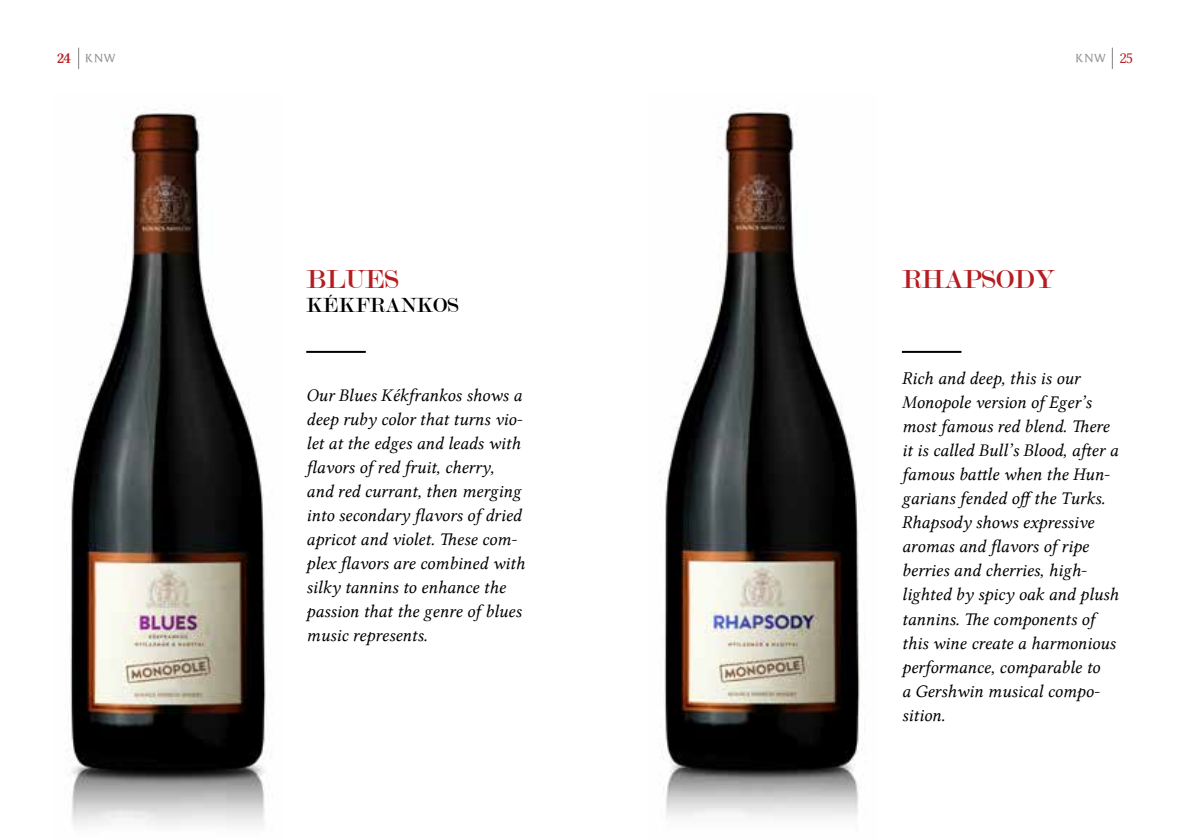
<style>
.page{position:relative;width:1191px;height:840px;background:#fff}
.page>*{position:absolute;margin:0;border:0;box-sizing:border-box;transform-origin:0 0}
.t1{font:28px "Modern";color:#b61d22}
.t2{font:22px "Modern";letter-spacing:.02em;color:#000}
.t3{font:18px/24px "Lin Libertine I";color:#000}
.t4{font:12px "Friz Quadrata PFL";letter-spacing:.09em;color:#939598}
.s1{font-family:"Lin Libertine Z";font-size:16px;color:#b61d22}
.s2{font-family:"Lin Libertine";font-size:16px;color:#b61d22}
</style>
<div class="page">
<svg style="left:78px;top:48px;width:1px;height:21px"></svg>
<hr style="left:1111px;top:48px;width:2px;height:21px;background:#939598">
<img style="left:66px;top:109px;width:201px;height:717px">
<hr style="left:306px;top:350px;width:60px;height:2px;background:#000">
<img style="left:659px;top:108px;width:203px;height:710px">
<hr style="left:902px;top:350px;width:59px;height:2px;background:#000">
<p class="t4" style="left:57px;top:51px;width:60px"><span class="s1">24</span> KNW</p>
<p class="t4" style="left:1075px;top:51px;width:59px">KNW <span class="s2">25</span></p>
<h1 class="t1" style="left:306px;top:265px;width:94px">BLUES</h1>
<p class="t2" style="left:306px;top:294px;width:154px">KÉKFRANKOS</p>
<p class="t3" style="left:306px;top:383px;width:220px">Our Blues Kékfrankos shows a deep ruby color that turns vio&shy;let at the edges and leads with flavors of red fruit, cherry, and red currant, then merging into secondary flavors of dried apricot and violet. These com&shy;plex flavors are combined with silky tannins to enhance the passion that the genre of blues music represents.</p>
<h1 class="t1" style="left:902px;top:265px;width:154px">RHAPSODY</h1>
<p class="t3" style="left:902px;top:367px;width:218px">Rich and deep, this is our<br>Monopole version of Eger’s most famous red blend. There it is called Bull’s Blood, after a famous battle when the Hun&shy;garians fended off the Turks.<br>Rhapsody shows expressive aromas and flavors of ripe berries and cherries, high&shy;lighted by spicy oak and plush tannins. The components of this wine create a harmonious performance, comparable to<br>a Gershwin musical compo&shy;sition.</p>
</div>
